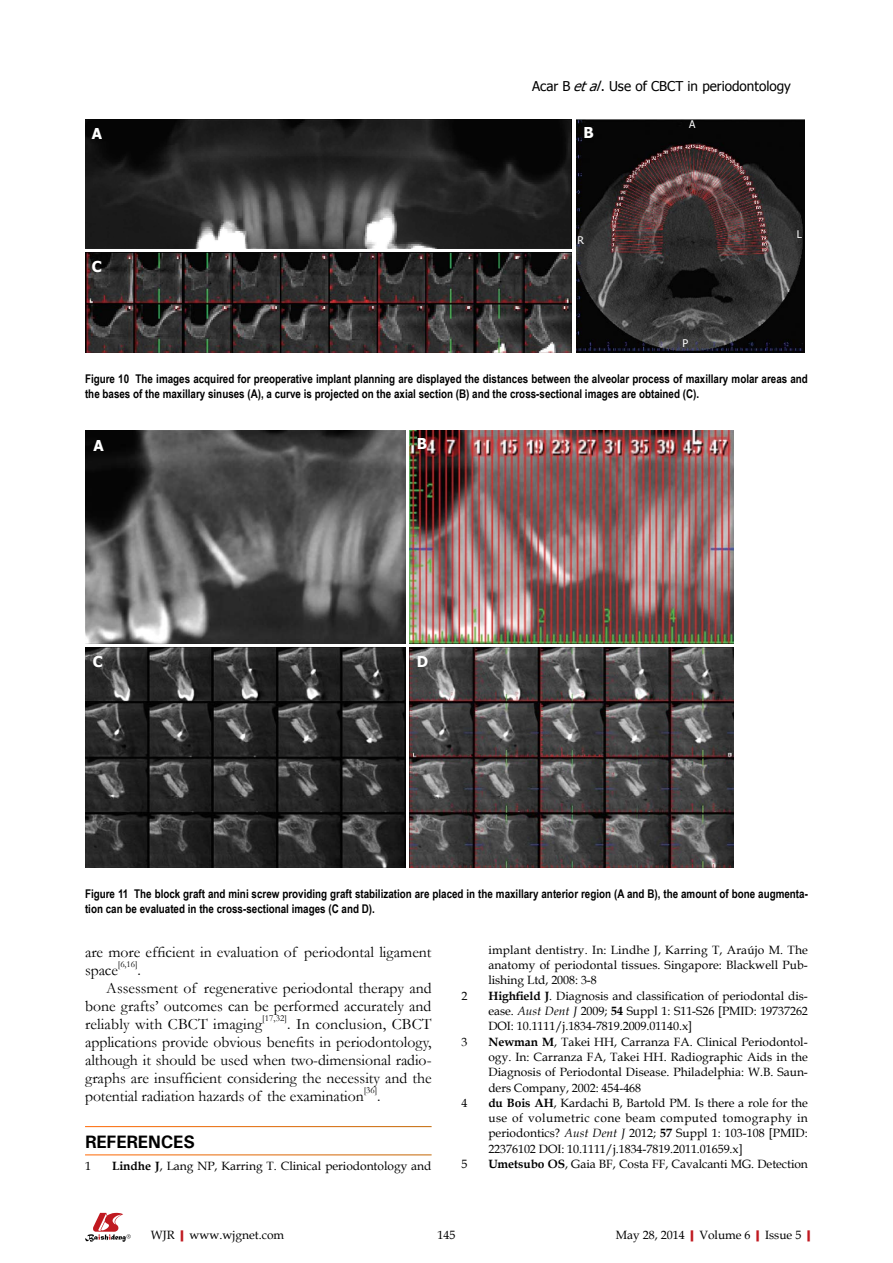
<style>
.page{position:relative;width:893px;height:1263px;background:#fff}
.page>*{position:absolute;margin:0;border:0;box-sizing:border-box;transform-origin:0 0}
.t1{font:700 18px "Univers";letter-spacing:-.01em;color:#000}
.t2{font:15.75px/18px "Garamond";color:#000}
.t3{font:700 15px "Tahoma";color:#fff}
.t4{font:13.5px "Tahoma";color:#000}
.t5{font:12px/15.3px "Book Antiqua";letter-spacing:-.005em;color:#000;text-align:justify}
.t6{font:700 12px/15px "Arial Narrow";color:#000}
.t7{font:10.5px "Tahoma";color:#fff}
.t8{font:9.15px "Garamond";color:#000}
.s1{font-style:italic}
.s2{font-weight:700}
.s3{font-weight:700;color:#c01920}
</style>
<div class="page">
<svg style="left:85px;top:1213px;width:46px;height:29px"></svg>
<img style="left:85px;top:253px;width:487px;height:100px">
<img style="left:85px;top:119px;width:487px;height:129px">
<img style="left:576px;top:119px;width:228px;height:234px">
<img style="left:85px;top:431px;width:320px;height:212px">
<img style="left:409px;top:431px;width:324px;height:212px">
<img style="left:85px;top:647px;width:320px;height:220px">
<img style="left:409px;top:647px;width:324px;height:220px">
<p class="t4" style="left:532px;top:77px;width:260px">Acar B <span class="s1">etal</span>. Use of CBCT in periodontology</p>
<p class="t3" style="left:92px;top:123px;width:12px">A</p>
<p class="t3" style="left:584px;top:122px;width:12px">B</p>
<p class="t3" style="left:92px;top:256px;width:12px">C</p>
<p class="t7" style="left:578px;top:233px;width:8px">R</p>
<p class="t7" style="left:689px;top:117px;width:8px">A</p>
<p class="t7" style="left:797px;top:227px;width:7px">L</p>
<p class="t7" style="left:682px;top:336px;width:7px">P</p>
<p class="t6" style="left:85px;top:371px;width:724px">Figure 10 The images acquired for preoperative implant planning are displayed the distances between the alveolar process of maxillary molar areas and the bases of the maxillary sinuses (A), a curve is projected on the axial section (B) and the cross-sectional images are obtained (C).</p>
<p class="t3" style="left:94px;top:434px;width:12px">A</p>
<p class="t3" style="left:417px;top:433px;width:12px">B</p>
<p class="t3" style="left:93px;top:651px;width:12px">C</p>
<p class="t3" style="left:417px;top:651px;width:13px">D</p>
<p class="t6" style="left:85px;top:885px;width:724px">Figure 11 The block graft and mini screw providing graft stabilization are placed in the maxillary anterior region (A and B), the amount of bone augmenta&shy;tion can be evaluated in the cross-sectional images (C and D).</p>
<p class="t2" style="left:85px;top:942px;width:348px">are more efficient in evaluation of periodontal ligament space</p>
<p class="t8" style="left:118px;top:958px;width:21px">[6,16]</p>
<p class="t2" style="left:138px;top:960px;width:5px">.</p>
<p class="t2" style="left:106px;top:978px;width:327px">Assessment of regenerative periodontal therapy and</p>
<p class="t2" style="left:85px;top:996px;width:348px">bone grafts’ outcomes can be performed accurately and</p>
<p class="t2" style="left:85px;top:1014px;width:179px">reliably with CBCT imaging</p>
<p class="t8" style="left:262px;top:1012px;width:26px">[17,32]</p>
<p class="t2" style="left:85px;top:1014px;width:348px;text-align:justify;text-indent:202px">. In conclusion, CBCT applications provide obvious benefits in periodontology, although it should be used when two-dimensional radio&shy;graphs are insufficient considering the necessity and the potential radiation hazards of the examination</p>
<p class="t8" style="left:364px;top:1084px;width:15px">[36]</p>
<p class="t2" style="left:377px;top:1086px;width:5px">.</p>
<p class="t1" style="left:85px;top:1130px;width:111px">REFERENCES</p>
<p class="t5" style="left:85px;top:1158px;width:7px">1</p>
<p class="t5" style="left:112px;top:1158px;width:321px"><span class="s2">Lindhe J</span>, Lang NP, Karring T. Clinical periodontology and</p>
<p class="t5" style="left:488px;top:942px;width:321px">implant dentistry. In: Lindhe J, Karring T, Araújo M. The anatomy of periodontal tissues. Singapore: Blackwell Pub&shy;lishing Ltd, 2008: 3-8</p>
<p class="t5" style="left:461px;top:988px;width:7px">2</p>
<p class="t5" style="left:488px;top:988px;width:321px"><span class="s2">Highfield J</span>. Diagnosis and classification of periodontal dis&shy;ease. <span class="s1">Aust Dent J</span> 2009; <span class="s2">54</span> Suppl 1: S11-S26 [PMID: 19737262<br>DOI: 10.1111/j.1834-7819.2009.01140.x]</p>
<p class="t5" style="left:461px;top:1034px;width:7px">3</p>
<p class="t5" style="left:488px;top:1034px;width:321px"><span class="s2">Newman M</span>, Takei HH, Carranza FA. Clinical Periodontol&shy;ogy. In: Carranza FA, Takei HH. Radiographic Aids in the Diagnosis of Periodontal Disease. Philadelphia: W.B. Saun&shy;ders Company, 2002: 454-468</p>
<p class="t5" style="left:461px;top:1095px;width:7px">4</p>
<p class="t5" style="left:488px;top:1095px;width:321px"><span class="s2">du Bois AH</span>, Kardachi B, Bartold PM. Is there a role for the use of volumetric cone beam computed tomography in periodontics? <span class="s1">Aust Dent J</span> 2012; <span class="s2">57</span> Suppl 1: 103-108 [PMID:<br>22376102 DOI: 10.1111/j.1834-7819.2011.01659.x]</p>
<p class="t5" style="left:461px;top:1156px;width:7px">5</p>
<p class="t5" style="left:488px;top:1156px;width:321px"><span class="s2">Umetsubo OS</span>, Gaia BF, Costa FF, Cavalcanti MG. Detection</p>
<p class="t5" style="left:151px;top:1226px;width:135px">WJR<span class="s3">|</span>www.wjgnet.com</p>
<p class="t5" style="left:437px;top:1226px;width:19px">145</p>
<p class="t5" style="left:616px;top:1226px;width:202px">May 28, 2014<span class="s3">|</span>Volume 6<span class="s3">|</span>Issue 5<span class="s3">|</span></p>
</div>
